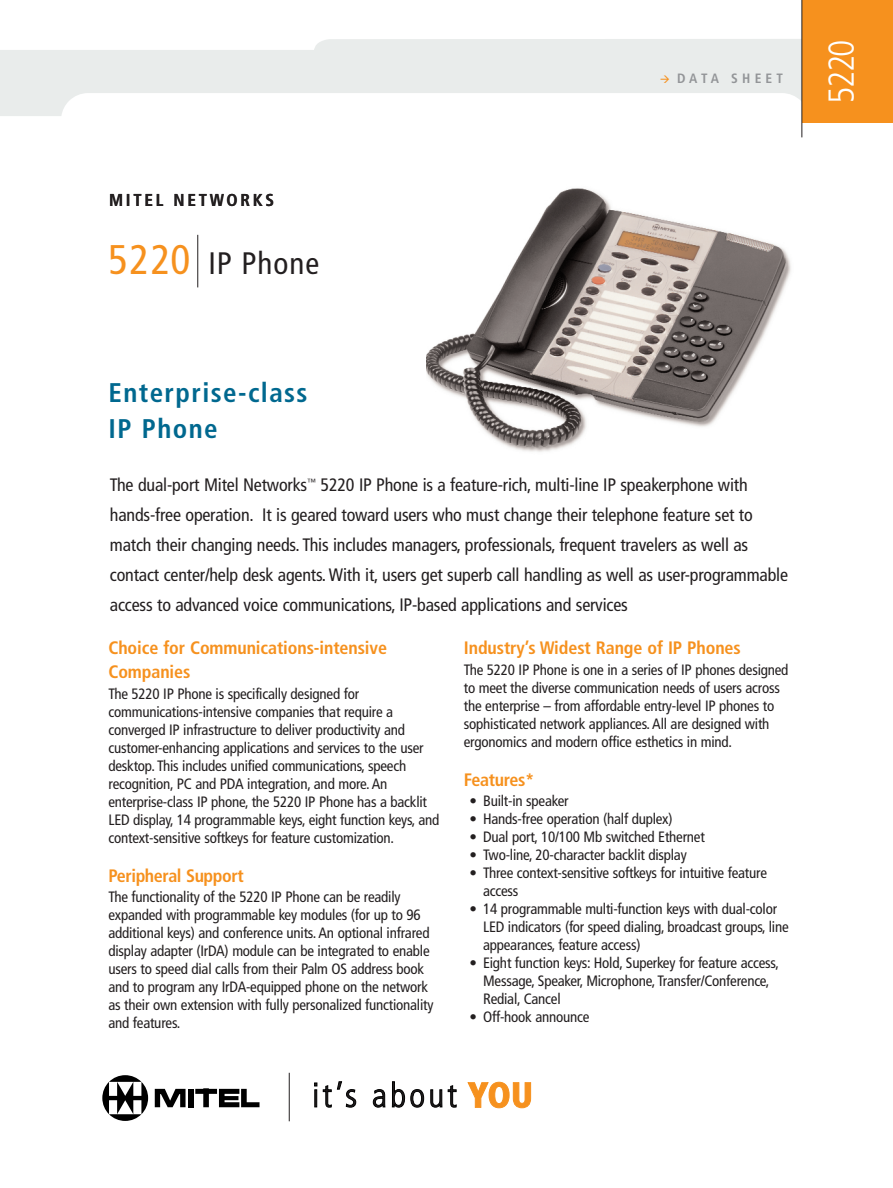
<style>
.page{position:relative;width:893px;height:1188px;background:#fff}
.page>*{position:absolute;margin:0;border:0;box-sizing:border-box;transform-origin:0 0}
.t1{font:300 condensed 36px "Frutiger";color:#fff}
.t2{font:condensed 31.05px "Frutiger";letter-spacing:.035em;color:#231f20}
.t3{font:700 condensed 27px/36px "Frutiger";letter-spacing:.05em;color:#00688f}
.t4{font:condensed 18px/30px "Frutiger";letter-spacing:-.01em;color:#231f20}
.t5{font:700 condensed 18px/24px "Frutiger";letter-spacing:-.005em;color:#f6911e}
.t6{font:700 condensed 17.25px "Frutiger";letter-spacing:.16em;color:#231f20}
.t7{font:condensed 15px/18px "Frutiger";letter-spacing:-.015em;color:#231f20}
.t8{font:700 condensed 13.5px "Frutiger";letter-spacing:.31em;color:#939598}
.s1{font-size:41.4px;color:#f6911e}
</style>
<div class="page">
<svg style="left:0;top:39px;width:801px;height:77px;fill:#e9eceb"></svg>
<div style="left:802px;top:0;width:90px;height:123px;background:#f6911e"></div>
<hr style="left:197px;top:235px;width:1px;height:52px;background:#231f20">
<svg style="left:314px;top:1081px;width:42px;height:27px"></svg>
<svg style="left:372px;top:1089px;width:13px;height:19px"></svg>
<svg style="left:392px;top:1081px;width:32px;height:27px"></svg>
<svg style="left:430px;top:1085px;width:27px;height:23px"></svg>
<svg style="left:467px;top:1082px;width:64px;height:26px"></svg>
<svg style="left:102px;top:1075px;width:46px;height:46px"></svg>
<div style="left:188px;top:1089px;width:5px;height:18px;background:#000"></div>
<svg style="left:155px;top:1089px;width:30px;height:18px"></svg>
<svg style="left:195px;top:1089px;width:64px;height:18px"></svg>
<hr style="left:289px;top:1073px;width:1px;height:48px;background:#231f20">
<hr style="left:801px;top:0;width:1px;height:137px;background:#231f20">
<img style="left:426px;top:188px;width:365px;height:264px">
<svg style="left:660px;top:75px;width:9px;height:8px"></svg>
<p class="t6" style="left:109px;top:193px;width:166px">MITEL NETWORKS</p>
<h2 class="t2" style="left:108px;top:251px;width:213px"><span class="s1">5220</span> IP Phone</h2>
<p class="t8" style="left:677px;top:73px;width:107px">DATA SHEET</p>
<h1 class="t1" style="left:826px;top:104px;width:65px;rotate:-90deg">5220</h1>
<h3 class="t3" style="left:108px;top:377px;width:201px">Enterprise-class<br>IP Phone</h3>
<p class="t4" style="left:110px;top:472px;width:679px">The dual-port Mitel Networks<sup>™</sup> 5220 IP Phone is a feature-rich, multi-line IP speakerphone with hands-free operation. It is geared toward users who must change their telephone feature set to match their changing needs. This includes managers, professionals, frequent travelers as well as contact center/help desk agents. With it, users get superb call handling as well as user-programmable access to advanced voice communications, IP-based applications and services</p>
<p class="t5" style="left:108px;top:637px;width:280px">Choice for Communications-intensive<br>Companies</p>
<p class="t7" style="left:108px;top:686px;width:332px">The 5220 IP Phone is specifically designed for communications-intensive companies that require a converged IP infrastructure to deliver productivity and customer-enhancing applications and services to the user desktop. This includes unified communications, speech recognition, PC and PDA integration, and more. An enterprise-class IP phone, the 5220 IP Phone has a backlit LED display, 14 programmable keys, eight function keys, and context-sensitive softkeys for feature customization.</p>
<p class="t5" style="left:108px;top:865px;width:137px">Peripheral Support</p>
<p class="t7" style="left:108px;top:889px;width:326px">The functionality of the 5220 IP Phone can be readily expanded with programmable key modules (for up to 96 additional keys) and conference units. An optional infrared display adapter (IrDA) module can be integrated to enable users to speed dial calls from their Palm OS address book and to program any IrDA-equipped phone on the network as their own extension with fully personalized functionality and features.</p>
<p class="t5" style="left:464px;top:637px;width:278px">Industry’s Widest Range of IP Phones</p>
<p class="t7" style="left:464px;top:662px;width:326px">The 5220 IP Phone is one in a series of IP phones designed to meet the diverse communication needs of users across the enterprise – from affordable entry-level IP phones to sophisticated network appliances. All are designed with ergonomics and modern office esthetics in mind.</p>
<p class="t5" style="left:464px;top:769px;width:72px">Features*</p>
<p class="t7" style="left:469px;top:793px;width:101px">• Built-in speaker</p>
<p class="t7" style="left:469px;top:811px;width:205px">• Hands-free operation (half duplex)</p>
<p class="t7" style="left:469px;top:829px;width:237px">• Dual port, 10/100 Mb switched Ethernet</p>
<p class="t7" style="left:469px;top:847px;width:219px">• Two-line, 20-character backlit display</p>
<p class="t7" style="left:483px;top:865px;width:285px;text-indent:-14px">• Three context-sensitive softkeys for intuitive feature access</p>
<p class="t7" style="left:483px;top:901px;width:307px;text-indent:-14px">• 14 programmable multi-function keys with dual-color<br>LED indicators (for speed dialing, broadcast groups, line appearances, feature access)</p>
<p class="t7" style="left:483px;top:955px;width:297px;text-indent:-14px">• Eight function keys: Hold, Superkey for feature access,<br>Message, Speaker, Microphone, Transfer/Conference,<br>Redial, Cancel</p>
<p class="t7" style="left:469px;top:1009px;width:122px">• Off-hook announce</p>
</div>
